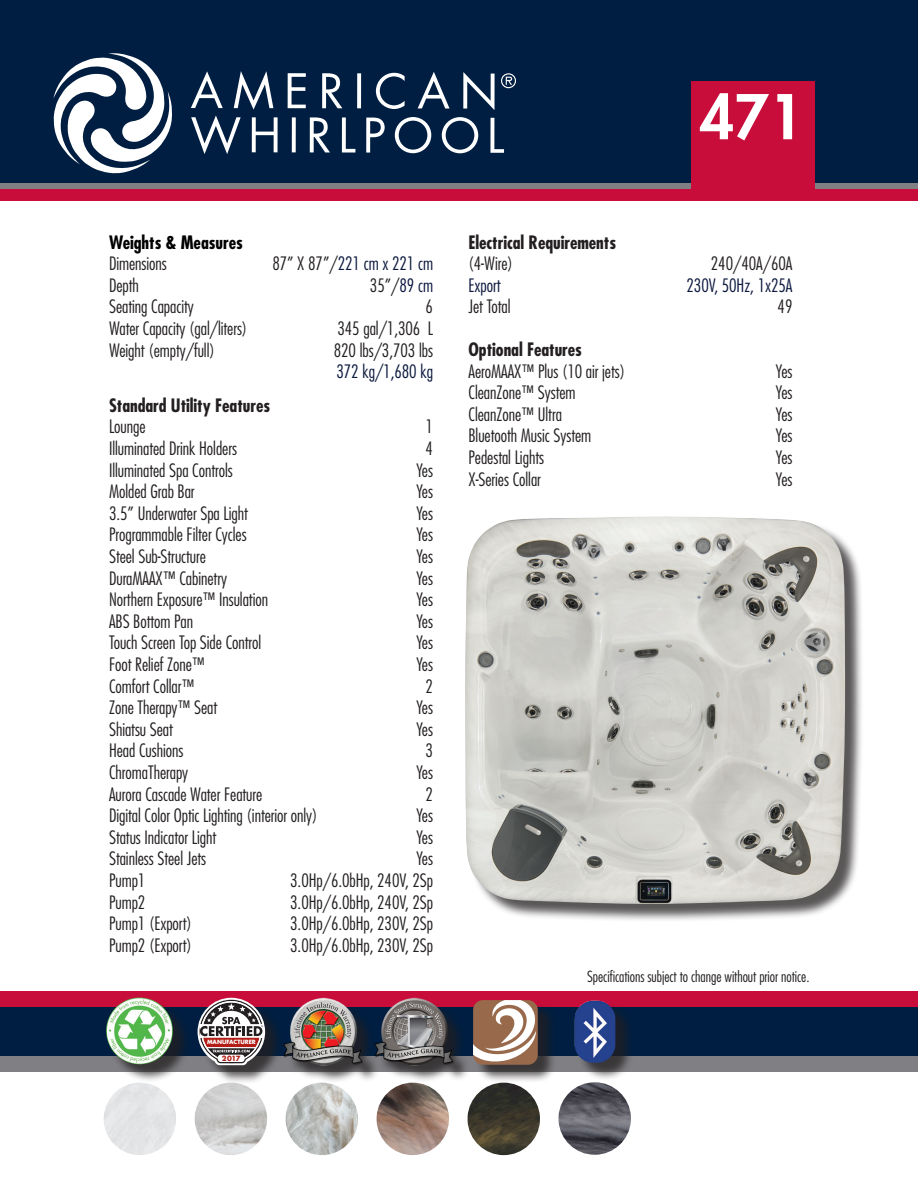
<style>
.page{position:relative;width:918px;height:1188px;background:#fff}
.page>*{position:absolute;margin:0;border:0;box-sizing:border-box;transform-origin:0 0}
.t1{font:800 60px "Futura";color:#fff}
.t2{font:300 condensed 18px "Futura";letter-spacing:-.005em;color:#231f20}
.t3{font:700 condensed 18px "Futura";letter-spacing:-.005em;color:#231f20}
.t4{font:300 condensed 18px "Futura";letter-spacing:-.005em;color:#0b183d}
.t5{font:700 condensed 18px "Futura";letter-spacing:-.005em;color:#000}
.t6{font:300 condensed 15px "Futura";letter-spacing:-.005em;color:#231f20}
.t7{font:700 7.05px "Futura";color:#b41d15}
.t8{font:700 5.7px "Futura";color:#fff}
.s1{color:#231f20}
.s2{color:#0b183d}
</style>
<div class="page">
<div style="left:0;top:0;width:918px;height:189px;background:#001e41"></div>
<div style="left:0;top:183px;width:918px;height:6px;background:#808084"></div>
<div style="left:691px;top:81px;width:124px;height:114px;background:#c80d3a"></div>
<div style="left:0;top:1007px;width:917px;height:65px;background:#001e41"></div>
<div style="left:0;top:992px;width:918px;height:15px;background:#c80d3a"></div>
<div style="left:0;top:189px;width:918px;height:12px;background:#c80d3a"></div>
<svg style="left:288px;top:73px;width:18px;height:35px"></svg>
<svg style="left:322px;top:73px;width:20px;height:35px"></svg>
<svg style="left:357px;top:73px;width:4px;height:35px"></svg>
<svg style="left:376px;top:73px;width:29px;height:36px"></svg>
<svg style="left:418px;top:72px;width:32px;height:36px"></svg>
<svg style="left:463px;top:72px;width:32px;height:38px"></svg>
<svg style="left:191px;top:71px;width:87px;height:83px"></svg>
<svg style="left:292px;top:117px;width:4px;height:35px"></svg>
<svg style="left:310px;top:117px;width:20px;height:35px"></svg>
<svg style="left:342px;top:118px;width:13px;height:35px"></svg>
<svg style="left:366px;top:118px;width:19px;height:35px"></svg>
<svg style="left:395px;top:117px;width:36px;height:36px"></svg>
<svg style="left:442px;top:117px;width:36px;height:36px"></svg>
<svg style="left:490px;top:118px;width:14px;height:35px"></svg>
<svg style="left:53px;top:53px;width:119px;height:120px"></svg>
<svg style="left:501px;top:73px;width:15px;height:15px"></svg>
<div style="left:0;top:1057px;width:918px;height:15px;background:#808084"></div>
<img style="left:377px;top:1083px;width:72px;height:72px;border-radius:35px">
<img style="left:468px;top:1083px;width:72px;height:72px;border-radius:35px">
<img style="left:195px;top:1083px;width:72px;height:72px;border-radius:35px">
<div style="left:104px;top:1083px;width:72px;height:72px;background:#e3e4e6;border-radius:34px"></div>
<img style="left:286px;top:1083px;width:72px;height:72px;border-radius:35px">
<img style="left:559px;top:1082px;width:72px;height:73px;border-radius:35px">
<div style="left:467px;top:519px;width:397px;height:403px;background:#231f20;opacity:.75"></div>
<img style="left:465px;top:516px;width:380px;height:388px">
<div style="left:200px;top:1001px;width:84px;height:83px;background:#231f20;opacity:.75"></div>
<svg style="left:198px;top:998px;width:67px;height:67px;background:#987a7f"></svg>
<div style="left:377px;top:1001px;width:94px;height:82px;background:#231f20;opacity:.75"></div>
<img style="left:380px;top:997px;width:77px;height:75px">
<div style="left:475px;top:1002px;width:81px;height:82px;background:#231f20;opacity:.75"></div>
<div style="left:473px;top:1000px;width:65px;height:65px;background:#986a4b;border-radius:10px"></div>
<svg style="left:473px;top:1000px;width:63px;height:62px"></svg>
<div style="left:577px;top:1003px;width:57px;height:79px;background:#231f20;opacity:.75"></div>
<img style="left:575px;top:1001px;width:40px;height:62px">
<div style="left:109px;top:1000px;width:82px;height:83px;background:#231f20;opacity:.75"></div>
<img style="left:106px;top:998px;width:68px;height:66px">
<div style="left:287px;top:1001px;width:93px;height:83px;background:#231f20;opacity:.75"></div>
<img style="left:280px;top:997px;width:84px;height:74px">
<p class="t1" style="left:700px;top:79px;width:105px">471</p>
<p class="t5" style="left:109px;top:231px;width:135px">Weights &amp; Measures</p>
<p class="t2" style="left:109px;top:253px;width:59px">Dimensions</p>
<p class="t4" style="left:272px;top:253px;width:162px"><span class="s1">87” X 87”/</span>221 cm x 221 cm</p>
<p class="t2" style="left:109px;top:274px;width:31px">Depth</p>
<p class="t2" style="left:370px;top:274px;width:65px">35”/<span class="s2">89 cm</span></p>
<p class="t2" style="left:109px;top:296px;width:86px">Seating Capacity</p>
<p class="t2" style="left:426px;top:296px;width:9px">6</p>
<p class="t2" style="left:109px;top:318px;width:140px">Water Capacity (gal/liters)</p>
<p class="t2" style="left:337px;top:318px;width:97px">345 gal/1,306 L</p>
<p class="t2" style="left:109px;top:339px;width:107px">Weight (empty/full)</p>
<p class="t2" style="left:334px;top:339px;width:101px">820 lbs/3,703 lbs</p>
<p class="t4" style="left:336px;top:361px;width:98px">372 kg/1,680 kg</p>
<p class="t3" style="left:109px;top:394px;width:163px">Standard Utility Features</p>
<p class="t2" style="left:109px;top:416px;width:38px">Lounge</p>
<p class="t2" style="left:426px;top:416px;width:9px">1</p>
<p class="t2" style="left:109px;top:438px;width:129px">Illuminated Drink Holders</p>
<p class="t2" style="left:426px;top:438px;width:9px">4</p>
<p class="t2" style="left:109px;top:459px;width:125px">Illuminated Spa Controls</p>
<p class="t2" style="left:416px;top:459px;width:18px">Yes</p>
<p class="t2" style="left:109px;top:481px;width:87px">Molded Grab Bar</p>
<p class="t2" style="left:416px;top:481px;width:18px">Yes</p>
<p class="t2" style="left:109px;top:502px;width:140px">3.5” Underwater Spa Light</p>
<p class="t2" style="left:416px;top:502px;width:18px">Yes</p>
<p class="t2" style="left:109px;top:524px;width:139px">Programmable Filter Cycles</p>
<p class="t2" style="left:416px;top:524px;width:18px">Yes</p>
<p class="t2" style="left:109px;top:546px;width:98px">Steel Sub-Structure</p>
<p class="t2" style="left:416px;top:546px;width:18px">Yes</p>
<p class="t2" style="left:109px;top:567px;width:120px">DuraMAAX™ Cabinetry</p>
<p class="t2" style="left:416px;top:567px;width:18px">Yes</p>
<p class="t2" style="left:109px;top:589px;width:161px">Northern Exposure™ Insulation</p>
<p class="t2" style="left:416px;top:589px;width:18px">Yes</p>
<p class="t2" style="left:109px;top:610px;width:86px">ABS Bottom Pan</p>
<p class="t2" style="left:416px;top:610px;width:18px">Yes</p>
<p class="t2" style="left:109px;top:632px;width:154px">Touch Screen Top Side Control</p>
<p class="t2" style="left:416px;top:632px;width:18px">Yes</p>
<p class="t2" style="left:109px;top:654px;width:97px">Foot Relief Zone™</p>
<p class="t2" style="left:416px;top:654px;width:18px">Yes</p>
<p class="t2" style="left:109px;top:675px;width:87px">Comfort Collar™</p>
<p class="t2" style="left:426px;top:675px;width:9px">2</p>
<p class="t2" style="left:109px;top:697px;width:110px">Zone Therapy™ Seat</p>
<p class="t2" style="left:416px;top:697px;width:18px">Yes</p>
<p class="t2" style="left:109px;top:718px;width:65px">Shiatsu Seat</p>
<p class="t2" style="left:416px;top:718px;width:18px">Yes</p>
<p class="t2" style="left:109px;top:740px;width:76px">Head Cushions</p>
<p class="t2" style="left:426px;top:740px;width:9px">3</p>
<p class="t2" style="left:109px;top:762px;width:81px">ChromaTherapy</p>
<p class="t2" style="left:416px;top:762px;width:18px">Yes</p>
<p class="t2" style="left:109px;top:783px;width:155px">Aurora Cascade Water Feature</p>
<p class="t2" style="left:426px;top:783px;width:9px">2</p>
<p class="t2" style="left:109px;top:805px;width:210px">Digital Color Optic Lighting (interior only)</p>
<p class="t2" style="left:416px;top:805px;width:18px">Yes</p>
<p class="t2" style="left:109px;top:826px;width:109px">Status Indicator Light</p>
<p class="t2" style="left:416px;top:826px;width:18px">Yes</p>
<p class="t2" style="left:109px;top:848px;width:99px">Stainless Steel Jets</p>
<p class="t2" style="left:416px;top:848px;width:18px">Yes</p>
<p class="t2" style="left:109px;top:870px;width:38px">Pump1</p>
<p class="t2" style="left:290px;top:870px;width:144px">3.0Hp/6.0bHp, 240V, 2Sp</p>
<p class="t2" style="left:109px;top:891px;width:38px">Pump2</p>
<p class="t2" style="left:290px;top:891px;width:144px">3.0Hp/6.0bHp, 240V, 2Sp</p>
<p class="t2" style="left:109px;top:913px;width:84px">Pump1 (Export)</p>
<p class="t2" style="left:290px;top:913px;width:144px">3.0Hp/6.0bHp, 230V, 2Sp</p>
<p class="t2" style="left:109px;top:934px;width:84px">Pump2 (Export)</p>
<p class="t2" style="left:290px;top:934px;width:144px">3.0Hp/6.0bHp, 230V, 2Sp</p>
<p class="t8" style="left:207px;top:1038px;width:50px">MANUFACTURER</p>
<p class="t7" style="left:222px;top:1053px;width:20px">2017</p>
<p class="t3" style="left:469px;top:231px;width:149px">Electrical Requirements</p>
<p class="t2" style="left:469px;top:253px;width:46px">(4-Wire)</p>
<p class="t2" style="left:711px;top:253px;width:83px">240/40A/60A</p>
<p class="t4" style="left:469px;top:274px;width:34px">Export</p>
<p class="t4" style="left:687px;top:274px;width:107px">230V, 50Hz, 1x25A</p>
<p class="t2" style="left:469px;top:296px;width:43px">Jet Total</p>
<p class="t2" style="left:778px;top:296px;width:16px">49</p>
<p class="t3" style="left:469px;top:338px;width:115px">Optional Features</p>
<p class="t2" style="left:469px;top:360px;width:158px">AeroMAAX™ Plus (10 air jets)</p>
<p class="t2" style="left:776px;top:360px;width:18px">Yes</p>
<p class="t2" style="left:469px;top:382px;width:109px">CleanZone™ System</p>
<p class="t2" style="left:776px;top:382px;width:18px">Yes</p>
<p class="t2" style="left:469px;top:403px;width:95px">CleanZone™ Ultra</p>
<p class="t2" style="left:776px;top:403px;width:18px">Yes</p>
<p class="t2" style="left:469px;top:425px;width:124px">Bluetooth Music System</p>
<p class="t2" style="left:776px;top:425px;width:18px">Yes</p>
<p class="t2" style="left:469px;top:447px;width:77px">Pedestal Lights</p>
<p class="t2" style="left:776px;top:447px;width:18px">Yes</p>
<p class="t2" style="left:469px;top:468px;width:74px">X-Series Collar</p>
<p class="t2" style="left:776px;top:468px;width:18px">Yes</p>
<p class="t6" style="left:587px;top:967px;width:224px">Specifications subject to change without prior notice.</p>
</div>
